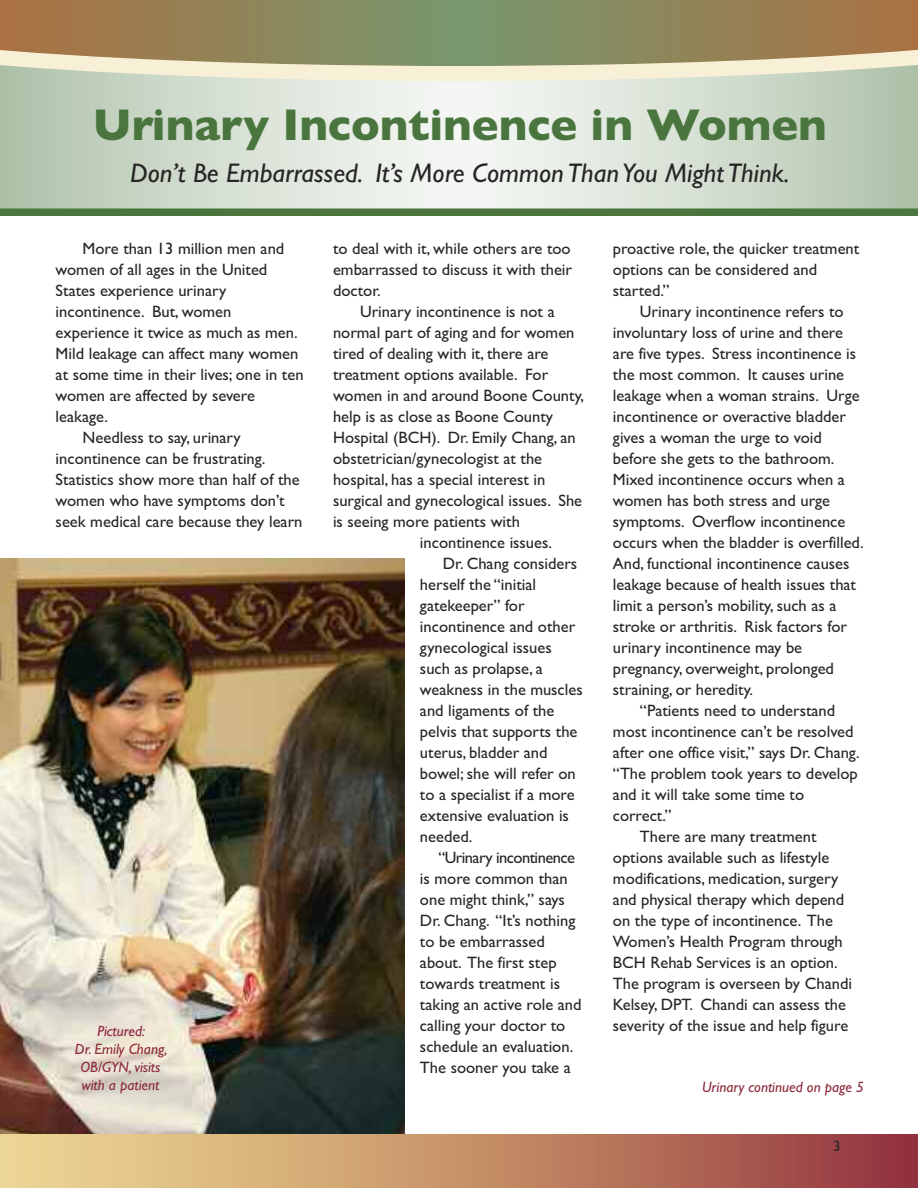
<style>
.page{position:relative;width:918px;height:1188px;background:#fff}
.page>*{position:absolute;margin:0;border:0;box-sizing:border-box;transform-origin:0 0}
.t1{font:700 45px "Gill Sans";color:#4a753e}
.t2{font:italic 27px "Gill Sans";color:#272627}
.t3{font:16.5px/21px "Gill Sans";color:#272627;text-align:justify}
.t4{font:16.5px "Gill Sans";letter-spacing:-.035em;color:#272627}
.t5{font:italic 15px/18px "Gill Sans";color:#8c293c;text-align:center}
.t6{font:15px "Gill Sans";color:#272627}
</style>
<div class="page">
<div style="left:0;top:208px;width:918px;height:8px;background:#4a753e"></div>
<img style="left:0;top:1134px;width:918px;height:54px">
<svg style="left:0;top:0;width:918px;height:81px;background:#a69d76"></svg>
<img style="left:0;top:558px;width:405px;height:576px">
<h1 class="t1" style="left:93px;top:98px;width:736px">Urinary Incontinence in Women</h1>
<h2 class="t2" style="left:130px;top:157px;width:661px">Don’t Be Embarrassed. It’s More Common ThanYou Might Think.</h2>
<p class="t3" style="left:83px;top:238px;width:203px">More than 13 million men and</p>
<p class="t3" style="left:56px;top:259px;width:213px">women of all ages in the United</p>
<p class="t3" style="left:56px;top:280px;width:172px">States experience urinary</p>
<p class="t3" style="left:56px;top:301px;width:177px">incontinence. But, women</p>
<p class="t3" style="left:56px;top:322px;width:244px">experience it twice as much as men.</p>
<p class="t3" style="left:56px;top:343px;width:244px">Mild leakage can affect many women</p>
<p class="t3" style="left:56px;top:364px;width:249px">at some time in their lives; one in ten</p>
<p class="t3" style="left:56px;top:385px;width:201px">women are affected by severe</p>
<p class="t3" style="left:56px;top:406px;width:54px">leakage.</p>
<p class="t3" style="left:83px;top:427px;width:160px">Needless to say, urinary</p>
<p class="t3" style="left:56px;top:448px;width:211px">incontinence can be frustrating.</p>
<p class="t3" style="left:56px;top:469px;width:246px">Statistics show more than half of the</p>
<p class="t3" style="left:56px;top:490px;width:231px">women who have symptoms don’t</p>
<p class="t3" style="left:56px;top:511px;width:248px">seek medical care because they learn</p>
<p class="t5" style="left:75px;top:1022px;width:94px">Pictured:<br>Dr. Emily Chang,<br>OB/GYN, visits with a patient</p>
<p class="t3" style="left:333px;top:238px;width:241px">to deal with it, while others are too embarrassed to discuss it with their doctor.</p>
<p class="t3" style="left:360px;top:301px;width:196px">Urinary incontinence is not a</p>
<p class="t3" style="left:333px;top:322px;width:243px">normal part of aging and for women</p>
<p class="t3" style="left:333px;top:343px;width:217px">tired of dealing with it, there are</p>
<p class="t3" style="left:333px;top:364px;width:217px">treatment options available. For</p>
<p class="t3" style="left:333px;top:385px;width:253px">women in and around Boone County,</p>
<p class="t3" style="left:333px;top:406px;width:222px">help is as close as Boone County</p>
<p class="t3" style="left:333px;top:427px;width:244px">Hospital (BCH). Dr. Emily Chang, an</p>
<p class="t3" style="left:333px;top:448px;width:211px">obstetrician/gynecologist at the</p>
<p class="t3" style="left:333px;top:469px;width:214px">hospital, has a special interest in</p>
<p class="t3" style="left:333px;top:490px;width:251px">surgical and gynecological issues. She</p>
<p class="t3" style="left:333px;top:511px;width:188px">is seeing more patients with</p>
<p class="t3" style="left:420px;top:532px;width:134px">incontinence issues.</p>
<p class="t3" style="left:443px;top:553px;width:136px">Dr. Chang considers</p>
<p class="t3" style="left:420px;top:574px;width:118px">herself the “initial</p>
<p class="t3" style="left:420px;top:595px;width:106px">gatekeeper” for</p>
<p class="t3" style="left:420px;top:616px;width:157px">incontinence and other</p>
<p class="t3" style="left:420px;top:637px;width:133px">gynecological issues</p>
<p class="t3" style="left:420px;top:658px;width:125px">such as prolapse, a</p>
<p class="t3" style="left:420px;top:679px;width:164px">weakness in the muscles</p>
<p class="t3" style="left:420px;top:700px;width:136px">and ligaments of the</p>
<p class="t3" style="left:420px;top:721px;width:159px">pelvis that supports the</p>
<p class="t3" style="left:420px;top:742px;width:129px">uterus, bladder and</p>
<p class="t3" style="left:420px;top:763px;width:157px">bowel; she will refer on</p>
<p class="t3" style="left:420px;top:784px;width:156px">to a specialist if a more</p>
<p class="t3" style="left:420px;top:805px;width:150px">extensive evaluation is</p>
<p class="t3" style="left:420px;top:826px;width:54px">needed.</p>
<p class="t4" style="left:438px;top:848px;width:138px">“Urinary incontinence</p>
<p class="t3" style="left:420px;top:868px;width:149px">is more common than</p>
<p class="t3" style="left:420px;top:889px;width:146px">one might think,” says</p>
<p class="t3" style="left:420px;top:910px;width:157px">Dr. Chang. “It’s nothing</p>
<p class="t3" style="left:420px;top:931px;width:126px">to be embarrassed</p>
<p class="t3" style="left:420px;top:952px;width:138px">about. The first step</p>
<p class="t3" style="left:420px;top:973px;width:142px">towards treatment is</p>
<p class="t3" style="left:420px;top:994px;width:163px">taking an active role and</p>
<p class="t3" style="left:420px;top:1015px;width:147px">calling your doctor to</p>
<p class="t3" style="left:420px;top:1036px;width:155px">schedule an evaluation.</p>
<p class="t3" style="left:420px;top:1057px;width:152px">The sooner you take a</p>
<p class="t3" style="left:613px;top:238px;width:248px;text-align:left">proactive role, the quicker treatment options can be considered and started.”</p>
<p class="t3" style="left:640px;top:301px;width:205px">Urinary incontinence refers to</p>
<p class="t3" style="left:613px;top:322px;width:232px">involuntary loss of urine and there</p>
<p class="t3" style="left:613px;top:343px;width:245px">are five types. Stress incontinence is</p>
<p class="t3" style="left:613px;top:364px;width:233px">the most common. It causes urine</p>
<p class="t3" style="left:613px;top:385px;width:248px">leakage when a woman strains. Urge</p>
<p class="t3" style="left:613px;top:406px;width:234px">incontinence or overactive bladder</p>
<p class="t3" style="left:613px;top:427px;width:211px">gives a woman the urge to void</p>
<p class="t3" style="left:613px;top:448px;width:223px">before she gets to the bathroom.</p>
<p class="t3" style="left:613px;top:469px;width:234px">Mixed incontinence occurs when a</p>
<p class="t3" style="left:613px;top:490px;width:219px">women has both stress and urge</p>
<p class="t3" style="left:613px;top:511px;width:234px">symptoms. Overflow incontinence</p>
<p class="t3" style="left:613px;top:532px;width:252px">occurs when the bladder is overfilled.</p>
<p class="t3" style="left:613px;top:553px;width:238px">And, functional incontinence causes</p>
<p class="t3" style="left:613px;top:574px;width:245px">leakage because of health issues that</p>
<p class="t3" style="left:613px;top:595px;width:225px">limit a person’s mobility, such as a</p>
<p class="t3" style="left:613px;top:616px;width:236px">stroke or arthritis. Risk factors for</p>
<p class="t3" style="left:613px;top:637px;width:191px">urinary incontinence may be</p>
<p class="t3" style="left:613px;top:658px;width:223px">pregnancy, overweight, prolonged</p>
<p class="t3" style="left:613px;top:679px;width:142px">straining, or heredity.</p>
<p class="t3" style="left:640px;top:700px;width:197px">“Patients need to understand</p>
<p class="t3" style="left:613px;top:721px;width:242px">most incontinence can’t be resolved</p>
<p class="t3" style="left:613px;top:742px;width:248px">after one office visit,” says Dr. Chang.</p>
<p class="t3" style="left:613px;top:763px;width:246px">“The problem took years to develop</p>
<p class="t3" style="left:613px;top:784px;width:193px">and it will take some time to</p>
<p class="t3" style="left:613px;top:805px;width:60px">correct.”</p>
<p class="t3" style="left:640px;top:826px;width:178px">There are many treatment</p>
<p class="t3" style="left:613px;top:847px;width:218px">options available such as lifestyle</p>
<p class="t3" style="left:613px;top:868px;width:227px">modifications, medication, surgery</p>
<p class="t3" style="left:613px;top:889px;width:233px">and physical therapy which depend</p>
<p class="t3" style="left:613px;top:910px;width:222px">on the type of incontinence. The</p>
<p class="t3" style="left:613px;top:931px;width:231px">Women’s Health Program through</p>
<p class="t3" style="left:613px;top:952px;width:226px">BCH Rehab Services is an option.</p>
<p class="t3" style="left:613px;top:973px;width:241px">The program is overseen by Chandi</p>
<p class="t3" style="left:613px;top:994px;width:235px">Kelsey, DPT. Chandi can assess the</p>
<p class="t3" style="left:613px;top:1015px;width:237px">severity of the issue and help figure</p>
<p class="t5" style="left:702px;top:1078px;width:163px">Urinary continued on page 5</p>
<p class="t6" style="left:833px;top:1137px;width:9px">3</p>
</div>
